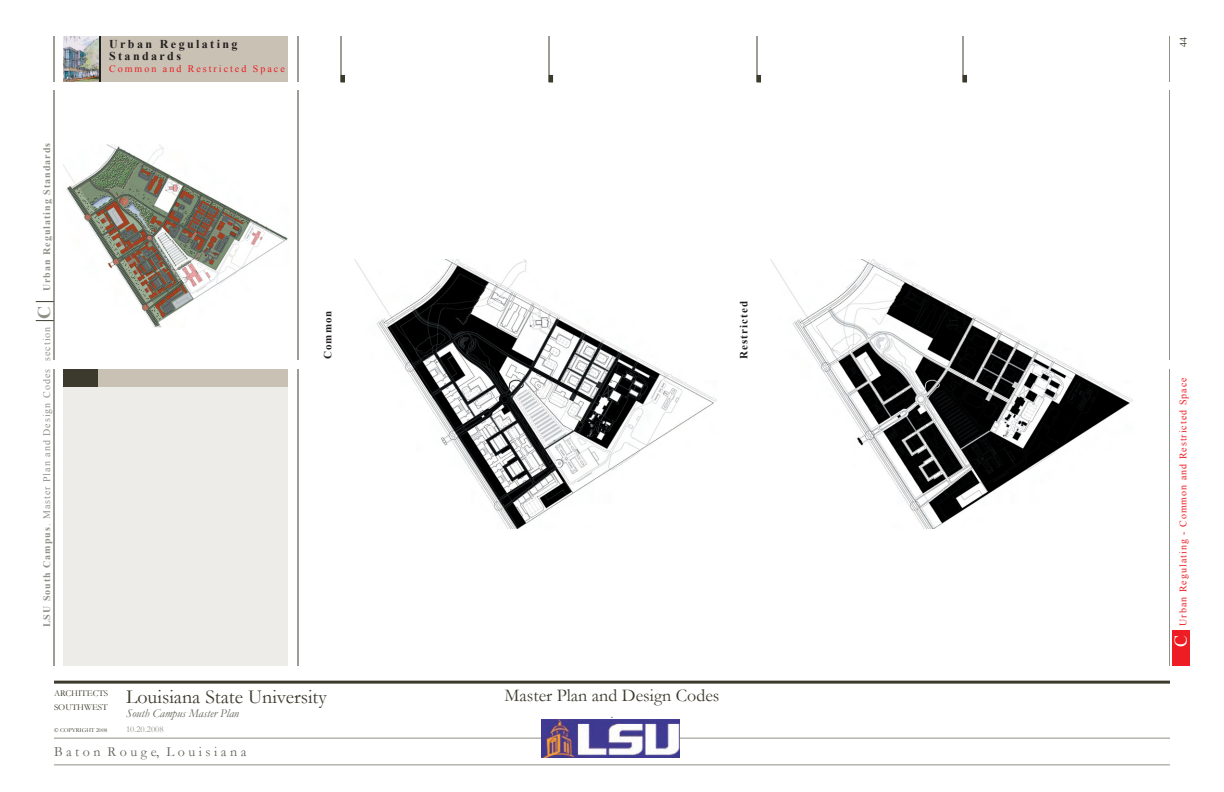
<style>
.page{position:relative;width:1224px;height:792px;background:#fff}
.page>*{position:absolute;margin:0;border:0;box-sizing:border-box;transform-origin:0 0}
.t1{font:20px "Garamond";color:#3c3a2c}
.t2{font:18px "Garamond";color:#3c3a2c}
.t3{font:14px "Garamond";color:#63635b}
.t4{font:700 12px/12px "Times New Roman";letter-spacing:.2em;color:#231f20}
.t5{font:italic 12px "Garamond";color:#63635b}
.t6{font:700 11px "Times New Roman";letter-spacing:.1em;color:#231f20}
.t7{font:700 10px "Times New Roman";letter-spacing:.1em;color:#909089}
.t8{font:10px "Times New Roman";letter-spacing:.1em;color:#ee1d23}
.t9{font:10px "Times New Roman";letter-spacing:.2em;color:#ee1d23}
.t10{font:10px "Times New Roman";color:#3c3a2c}
.t11{font:9px/14.4px "Garamond";color:#3c3a2c}
.t12{font:9px "Garamond";color:#909089}
.t13{font:6px "Garamond";color:#3c3a2c}
.s1{font-weight:400}
.s2{font-size:18px}
.s3{font-size:18px;color:#fff}
</style>
<div class="page">
<hr style="left:54px;top:765px;width:1116px;height:1px;background:#909089">
<hr style="left:54px;top:738px;width:1116px;height:1px;background:#909089">
<hr style="left:54px;top:681px;width:1116px;height:3px;background:#3c3a2c">
<img style="left:541px;top:720px;width:138px;height:37px">
<hr style="left:298px;top:90px;width:1px;height:270px;background:#3c3a2c">
<hr style="left:298px;top:369px;width:1px;height:297px;background:#3c3a2c">
<div style="left:63px;top:387px;width:225px;height:279px;background:#eeece8"></div>
<div style="left:63px;top:369px;width:36px;height:18px;background:#3c3a2c"></div>
<div style="left:99px;top:369px;width:189px;height:18px;background:#c9c1b4"></div>
<div style="left:99px;top:36px;width:189px;height:46px;background:#c9c1b4"></div>
<hr style="left:98px;top:36px;width:3px;height:46px;background:#231f20">
<hr style="left:54px;top:36px;width:1px;height:46px;background:#3c3a2c">
<hr style="left:54px;top:90px;width:1px;height:270px;background:#3c3a2c">
<hr style="left:54px;top:369px;width:1px;height:297px;background:#3c3a2c">
<hr style="left:298px;top:36px;width:1px;height:46px;background:#3c3a2c">
<svg style="left:36px;top:320px;width:18px;height:1px"></svg>
<svg style="left:36px;top:301px;width:18px;height:1px"></svg>
<hr style="left:1169px;top:36px;width:1px;height:46px;background:#909089">
<hr style="left:1169px;top:90px;width:1px;height:270px;background:#909089">
<hr style="left:1169px;top:369px;width:1px;height:297px;background:#909089">
<div style="left:1172px;top:630px;width:18px;height:36px;background:#ee1d23"></div>
<hr style="left:341px;top:36px;width:1px;height:46px;background:#3c3a2c">
<hr style="left:549px;top:36px;width:1px;height:46px;background:#3c3a2c">
<hr style="left:757px;top:36px;width:1px;height:46px;background:#3c3a2c">
<svg style="left:342px;top:75px;width:2px;height:7px"></svg>
<svg style="left:758px;top:75px;width:3px;height:7px"></svg>
<svg style="left:550px;top:75px;width:3px;height:7px"></svg>
<hr style="left:963px;top:36px;width:1px;height:46px;background:#3c3a2c">
<svg style="left:964px;top:75px;width:3px;height:7px"></svg>
<img style="left:354px;top:259px;width:363px;height:270px">
<img style="left:770px;top:259px;width:363px;height:270px">
<svg style="left:912px;top:259px;width:104px;height:58px"></svg>
<img style="left:63px;top:144px;width:225px;height:184px">
<img style="left:63px;top:36px;width:36px;height:46px">
<p class="t7" style="left:40px;top:627px;width:486px;rotate:-90deg">LSU South Campus<span class="s1">. Master Plan and Design Codes section</span> <span class="s2">C</span> Urban Regulating Standards</p>
<p class="t4" style="left:109px;top:38px;width:130px">Urban Regulating<br>Standards</p>
<p class="t9" style="left:109px;top:62px;width:177px">Common and Restricted Space</p>
<p class="t6" style="left:320px;top:359px;width:50px;rotate:-90deg">Common</p>
<p class="t6" style="left:736px;top:359px;width:60px;rotate:-90deg">Restricted</p>
<h1 class="t1" style="left:126px;top:683px;width:202px">Louisiana State University</h1>
<p class="t5" style="left:126px;top:705px;width:115px">South Campus Master Plan</p>
<h3 class="t3" style="left:54px;top:742px;width:194px">B a t o n R o u g e, L o u i s i a n a</h3>
<p class="t11" style="left:54px;top:686px;width:56px">ARCHITECTS<br>SOUTHWEST</p>
<p class="t13" style="left:54px;top:726px;width:55px">© COPYRIGHT 2008</p>
<p class="t12" style="left:126px;top:724px;width:39px">10.20.2008</p>
<h2 class="t2" style="left:505px;top:683px;width:216px">Master Plan and Design Codes</h2>
<h3 class="t3" style="left:610px;top:704px;width:5px">.</h3>
<p class="t10" style="left:1177px;top:47px;width:11px;rotate:-90deg">44</p>
<p class="t8" style="left:1177px;top:647px;width:271px;rotate:-90deg"><span class="s3">C</span> Urban Regulating - Common and Restricted Space</p>
</div>
